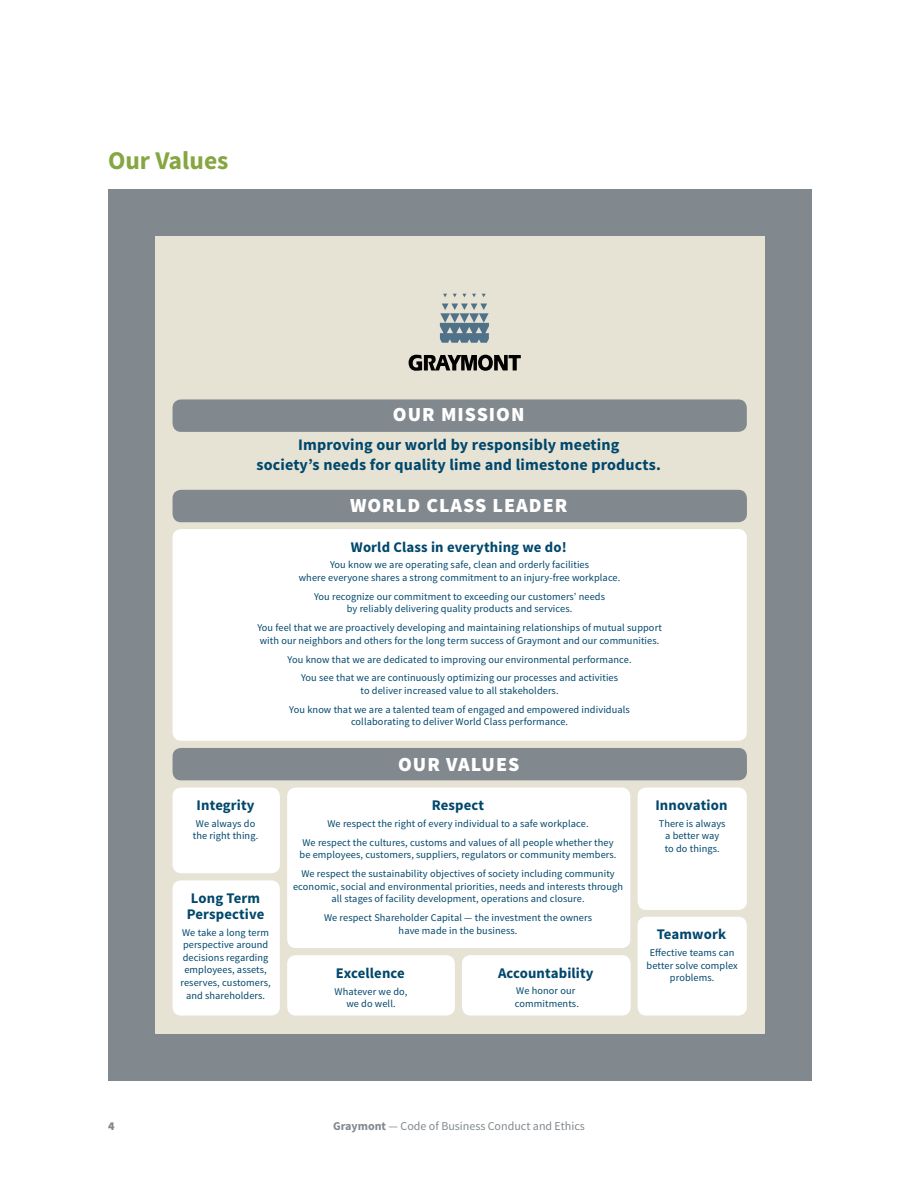
<style>
.page{position:relative;width:918px;height:1188px;background:#fff}
.page>*{position:absolute;margin:0;border:0;box-sizing:border-box;transform-origin:0 0}
.t1{font:700 25.5px "Source Sans Pro";color:#85a640}
.t2{font:900 19.95px "Source Sans Pro";letter-spacing:.05em;color:#fff}
.t3{font:700 16.05px/20px "Source Sans Pro";letter-spacing:.01em;color:#00476c;text-align:center}
.t4{font:700 14.7px/16.2px "Source Sans Pro";letter-spacing:.01em;color:#00476c}
.t5{font:12px "Source Sans Pro";color:#81898e}
.t6{font:900 12px "Source Sans Pro";color:#81898e}
.t7{font:10.35px/12.5px "Source Sans Pro";letter-spacing:.01em;color:#00476c;text-align:center}
.s1{font-weight:700}
</style>
<div class="page">
<div style="left:108px;top:189px;width:703px;height:891px;background:#81898e"></div>
<div style="left:155px;top:236px;width:609px;height:797px;background:#e6e3d5"></div>
<div style="left:462px;top:955px;width:169px;height:61px;background:#fff;border-radius:9px"></div>
<div style="left:638px;top:788px;width:109px;height:122px;background:#fff;border-radius:9px"></div>
<div style="left:638px;top:917px;width:109px;height:99px;background:#fff;border-radius:9px"></div>
<div style="left:287px;top:955px;width:168px;height:61px;background:#fff;border-radius:9px"></div>
<div style="left:173px;top:880px;width:107px;height:136px;background:#fff;border-radius:9px"></div>
<div style="left:173px;top:788px;width:107px;height:85px;background:#fff;border-radius:9px"></div>
<div style="left:287px;top:788px;width:343px;height:160px;background:#fff;border-radius:9px"></div>
<div style="left:173px;top:529px;width:574px;height:212px;background:#fff;border-radius:9px"></div>
<div style="left:173px;top:748px;width:574px;height:32px;background:#81898e;border-radius:9px"></div>
<div style="left:173px;top:490px;width:574px;height:32px;background:#81898e;border-radius:9px"></div>
<div style="left:173px;top:399px;width:574px;height:33px;background:#81898e;border-radius:9px"></div>
<svg style="left:453px;top:294px;width:13px;height:3px"></svg>
<svg style="left:440px;top:304px;width:49px;height:39px"></svg>
<svg style="left:409px;top:355px;width:112px;height:16px"></svg>
<h1 class="t1" style="left:108px;top:144px;width:122px">Our Values</h1>
<h2 class="t2" style="left:393px;top:401px;width:133px">OUR MISSION</h2>
<h3 class="t3" style="left:257px;top:435px;width:406px">Improving our world by responsibly meeting<br>society’s needs for quality lime and limestone products.</h3>
<h2 class="t2" style="left:350px;top:493px;width:219px">WORLD CLASS LEADER</h2>
<h3 class="t4" style="left:351px;top:539px;width:217px">World Class in everything we do!</h3>
<p class="t7" style="left:299px;top:559px;width:323px">You know we are operating safe, clean and orderly facilities<br>where everyone shares a strong commitment to an injury-free workplace.</p>
<p class="t7" style="left:314px;top:590px;width:293px">You recognize our commitment to exceeding our customers’ needs by reliably delivering quality products and services.</p>
<p class="t7" style="left:257px;top:622px;width:406px;text-align:left">You feel that we are proactively developing and maintaining relationships of mutual support with our neighbors and others for the long term success of Graymont and our communities.</p>
<p class="t7" style="left:288px;top:650px;width:346px;line-height:18.9px">You know that we are dedicated to improving our environmental performance.<br>You see that we are continuously optimizing our processes and activities</p>
<p class="t7" style="left:289px;top:681px;width:342px;line-height:18.9px">to deliver increased value to all stakeholders.<br>You know that we are a talented team of engaged and empowered individuals</p>
<p class="t7" style="left:351px;top:716px;width:219px">collaborating to deliver World Class performance.</p>
<h2 class="t2" style="left:398px;top:751px;width:123px">OUR VALUES</h2>
<h3 class="t4" style="left:197px;top:798px;width:60px">Integrity</h3>
<p class="t7" style="left:193px;top:817px;width:67px;text-align:left">We always do the right thing.</p>
<h3 class="t4" style="left:187px;top:890px;width:79px">Long Term<br>Perspective</h3>
<p class="t7" style="left:181px;top:926px;width:92px">We take a long term perspective around decisions regarding employees, assets, reserves, customers, and shareholders.</p>
<h3 class="t4" style="left:432px;top:798px;width:54px">Respect</h3>
<p class="t7" style="left:302px;top:814px;width:313px;line-height:18.9px">We respect the right of every individual to a safe workplace.<br>We respect the cultures, customs and values of all people whether they</p>
<p class="t7" style="left:300px;top:846px;width:319px;line-height:18.9px;text-align:left">be employees, customers, suppliers, regulators or community members.<br>We respect the sustainability objectives of society including community</p>
<p class="t7" style="left:293px;top:880px;width:331px">economic, social and environmental priorities, needs and interests through all stages of facility development, operations and closure.</p>
<p class="t7" style="left:324px;top:912px;width:270px">We respect Shareholder Capital — the investment the owners have made in the business.</p>
<h3 class="t4" style="left:336px;top:965px;width:71px">Excellence</h3>
<p class="t7" style="left:335px;top:985px;width:74px">Whatever we do, we do well.</p>
<h3 class="t4" style="left:498px;top:965px;width:97px">Accountability</h3>
<p class="t7" style="left:515px;top:985px;width:65px;text-align:left">We honor our commitments.</p>
<h3 class="t4" style="left:655px;top:798px;width:74px">Innovation</h3>
<p class="t7" style="left:659px;top:817px;width:68px">There is always a better way<br>to do things.</p>
<h3 class="t4" style="left:657px;top:927px;width:71px">Teamwork</h3>
<p class="t7" style="left:647px;top:947px;width:93px">Effective teams can better solve complex</p>
<p class="t7" style="left:670px;top:972px;width:46px">problems.</p>
<p class="t6" style="left:108px;top:1118px;width:8px">4</p>
<p class="t5" style="left:333px;top:1118px;width:253px"><span class="s1">Graymont</span> — Code of Business Conduct and Ethics</p>
</div>
